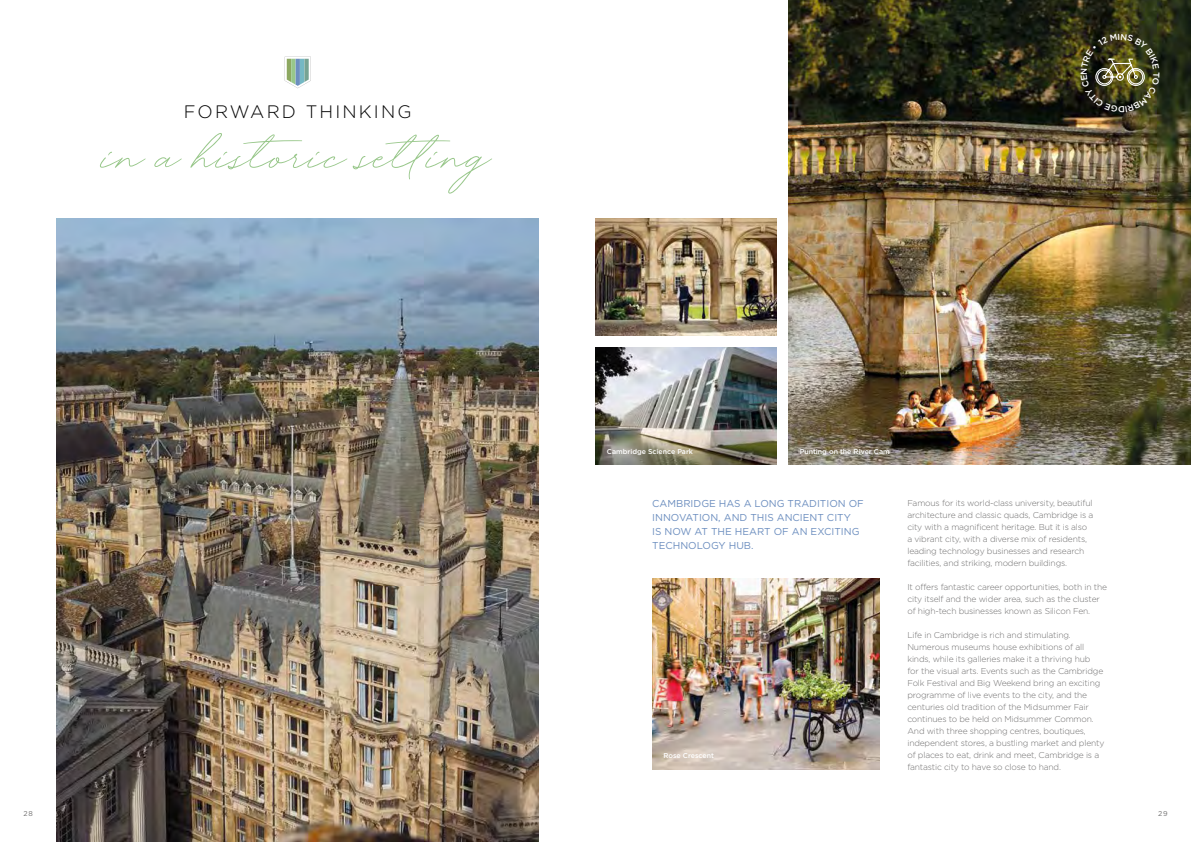
<style>
.page{position:relative;width:1191px;height:842px;background:#fff}
.page>*{position:absolute;margin:0;border:0;box-sizing:border-box;transform-origin:0 0}
.t1{font:58.4px "Funky Signature";color:#98c78a}
.t2{font:300 18px "Gotham";letter-spacing:.12em;color:#000}
.t3{font:10px/14px "Gotham";color:#6c8ebf}
.t4{font:300 8.5px/12px "Gotham";letter-spacing:-.02em;color:#706f6f}
.t5{font:500 7px "Gotham";color:#fff}
.t6{font:7px "Gotham";color:#706f6f}
</style>
<div class="page">
<img style="left:57px;top:218px;width:482px;height:624px">
<img style="left:788px;top:0;width:403px;height:465px">
<img style="left:652px;top:578px;width:227px;height:192px">
<img style="left:595px;top:347px;width:182px;height:118px">
<img style="left:595px;top:218px;width:182px;height:118px">
<svg style="left:285px;top:57px;width:26px;height:31px"></svg>
<img style="left:1080px;top:34px;width:79px;height:78px">
<h2 class="t2" style="left:184px;top:102px;width:229px">FORWARD THINKING</h2>
<h1 class="t1" style="left:104px;top:116px;width:389px">in a historic setting</h1>
<p class="t5" style="left:607px;top:447px;width:88px">Cambridge Science Park</p>
<p class="t5" style="left:799px;top:447px;width:92px">Punting on the River Cam</p>
<p class="t3" style="left:652px;top:497px;width:213px">CAMBRIDGE HAS A LONG TRADITION OF<br>INNOVATION, AND THIS ANCIENT CITY<br>IS NOW AT THE HEART OF AN EXCITING<br>TECHNOLOGY HUB.</p>
<p class="t4" style="left:907px;top:497px;width:187px">Famous for its world-class university, beautiful architecture and classic quads, Cambridge is a city with a magnificent heritage. But it is also a vibrant city, with a diverse mix of residents, leading technology businesses and research facilities, and striking, modern buildings.</p>
<p class="t4" style="left:907px;top:581px;width:201px">It offers fantastic career opportunities, both in the city itself and the wider area, such as the cluster of high-tech businesses known as Silicon Fen.</p>
<p class="t4" style="left:907px;top:629px;width:198px">Life in Cambridge is rich and stimulating.<br>Numerous museums house exhibitions of all kinds, while its galleries make it a thriving hub<br>for the visual arts. Events such as the Cambridge Folk Festival and Big Weekend bring an exciting programme of live events to the city, and the centuries old tradition of the Midsummer Fair continues to be held on Midsummer Common.<br>And with three shopping centres, boutiques, independent stores, a bustling market and plenty of places to eat, drink and meet, Cambridge is a fantastic city to have so close to hand.</p>
<p class="t5" style="left:663px;top:752px;width:52px">Rose Crescent</p>
<p class="t6" style="left:23px;top:809px;width:11px">28</p>
<p class="t6" style="left:1158px;top:809px;width:11px">29</p>
</div>
